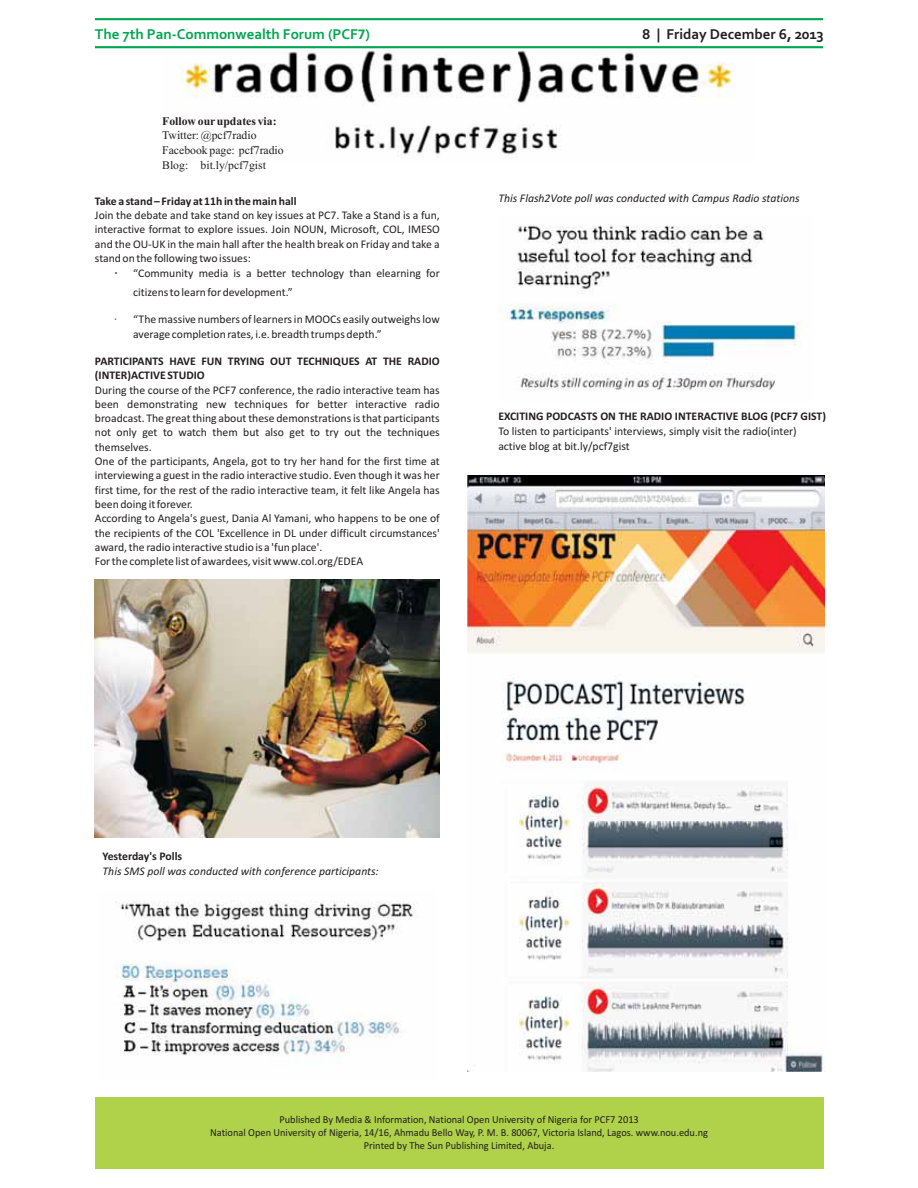
<style>
.page{position:relative;width:918px;height:1188px;background:#fff}
.page>*{position:absolute;margin:0;border:0;box-sizing:border-box;transform-origin:0 0}
.t1{font:700 14.85px "Corbel";color:#00a650}
.t2{font:700 14.85px "Corbel";color:#231f20}
.t3{font:11.7px/14.2px "Calibri";color:#231f20}
.t4{font:700 11.7px/14.2px "Calibri";color:#231f20}
.t5{font:italic 11.7px "Calibri";color:#231f20}
.t6{font:11.7px/14.7px "Times New Roman";color:#231f20}
.t7{font:700 11.7px "Times New Roman";color:#231f20}
.t8{font:10.65px/13px "Calibri";color:#231f20;text-align:center}
.s1{font-family:"Calibri"}
.s2{font-family:"Adobe Caslon Pro";font-weight:700;font-style:italic}
.s3{font-family:"Times New Roman"}
</style>
<div class="page">
<div style="left:95px;top:1097px;width:728px;height:72px;background:#afd24a"></div>
<img style="left:164px;top:48px;width:590px;height:107px">
<hr style="left:95px;top:46px;width:728px;height:2px;background:#00a650">
<hr style="left:95px;top:18px;width:728px;height:2px;background:#00a650">
<img style="left:95px;top:579px;width:344px;height:258px">
<img style="left:115px;top:901px;width:299px;height:155px">
<img style="left:498px;top:225px;width:307px;height:165px">
<img style="left:468px;top:475px;width:356px;height:596px">
<p class="t1" style="left:95px;top:25px;width:277px">The 7th Pan-Commonwealth Forum (PCF<span class="s1">7</span>)</p>
<p class="t2" style="left:642px;top:25px;width:183px">8 | Friday December 6, 2013</p>
<p class="t7" style="left:162px;top:114px;width:116px">Follow our updates via:</p>
<p class="t6" style="left:162px;top:129px;width:123px">Twitter: @pcf7radio<br>Facebook page: pcf7radio<br>Blog: bit.ly/pcf7gist</p>
<p class="t4" style="left:95px;top:194px;width:203px">Take a stand – Friday at 11h in the main hall</p>
<p class="t3" style="left:95px;top:209px;width:346px;text-align:justify">Join the debate and take stand on key issues at PC7. Take a Stand is a fun, interactive format to explore issues. Join NOUN, Microsoft, COL, IMESO and the OU-UK in the main hall after the health break on Friday and take a stand on the following two issues:</p>
<p class="t3" style="left:133px;top:264px;width:308px;line-height:19.4px;text-indent:-19px"><span class="s2">·</span> “Community media is a better technology than elearning for citizens to learn for development.”</p>
<p class="t3" style="left:133px;top:313px;width:308px;text-indent:-19px"><span class="s3">·</span> “The massive numbers of learners in MOOCs easily outweighs low average completion rates, i.e. breadth trumps depth.”</p>
<p class="t4" style="left:95px;top:354px;width:346px">PARTICIPANTS HAVE FUN TRYING OUT TECHNIQUES AT THE RADIO (INTER)ACTIVE STUDIO</p>
<p class="t3" style="left:95px;top:384px;width:346px">During the course of the PCF7 conference, the radio interactive team has been demonstrating new techniques for better interactive radio broadcast. The great thing about these demonstrations is that participants not only get to watch them but also get to try out the techniques themselves.<br>One of the participants, Angela, got to try her hand for the first time at interviewing a guest in the radio interactive studio. Even though it was her first time, for the rest of the radio interactive team, it felt like Angela has been doing it forever.<br>According to Angela's guest, Dania Al Yamani, who happens to be one of the recipients of the COL 'Excellence in DL under difficult circumstances' award, the radio interactive studio is a 'fun place'.<br>For the complete list of awardees, visit www.col.org/EDEA</p>
<p class="t5" style="left:498px;top:194px;width:303px">This Flash2Vote poll was conducted with Campus Radio stations</p>
<p class="t4" style="left:498px;top:409px;width:329px">EXCITING PODCASTS ON THE RADIO INTERACTIVE BLOG (PCF7 GIST)</p>
<p class="t3" style="left:498px;top:425px;width:300px;line-height:14.7px">To listen to participants' interviews, simply visit the radio(inter) active blog at bit.ly/pcf7gist</p>
<p class="t4" style="left:103px;top:849px;width:81px">Yesterday's Polls</p>
<p class="t5" style="left:103px;top:867px;width:278px">This SMS poll was conducted with conference participants:</p>
<p class="t8" style="left:210px;top:1114px;width:499px">Published By Media &amp; Information, National Open University of Nigeria for PCF7 2013<br>National Open University of Nigeria, 14/16, Ahmadu Bello Way, P. M. B. 80067, Victoria Island, Lagos. www.nou.edu.ng<br>Printed by The Sun Publishing Limited, Abuja.</p>
</div>
